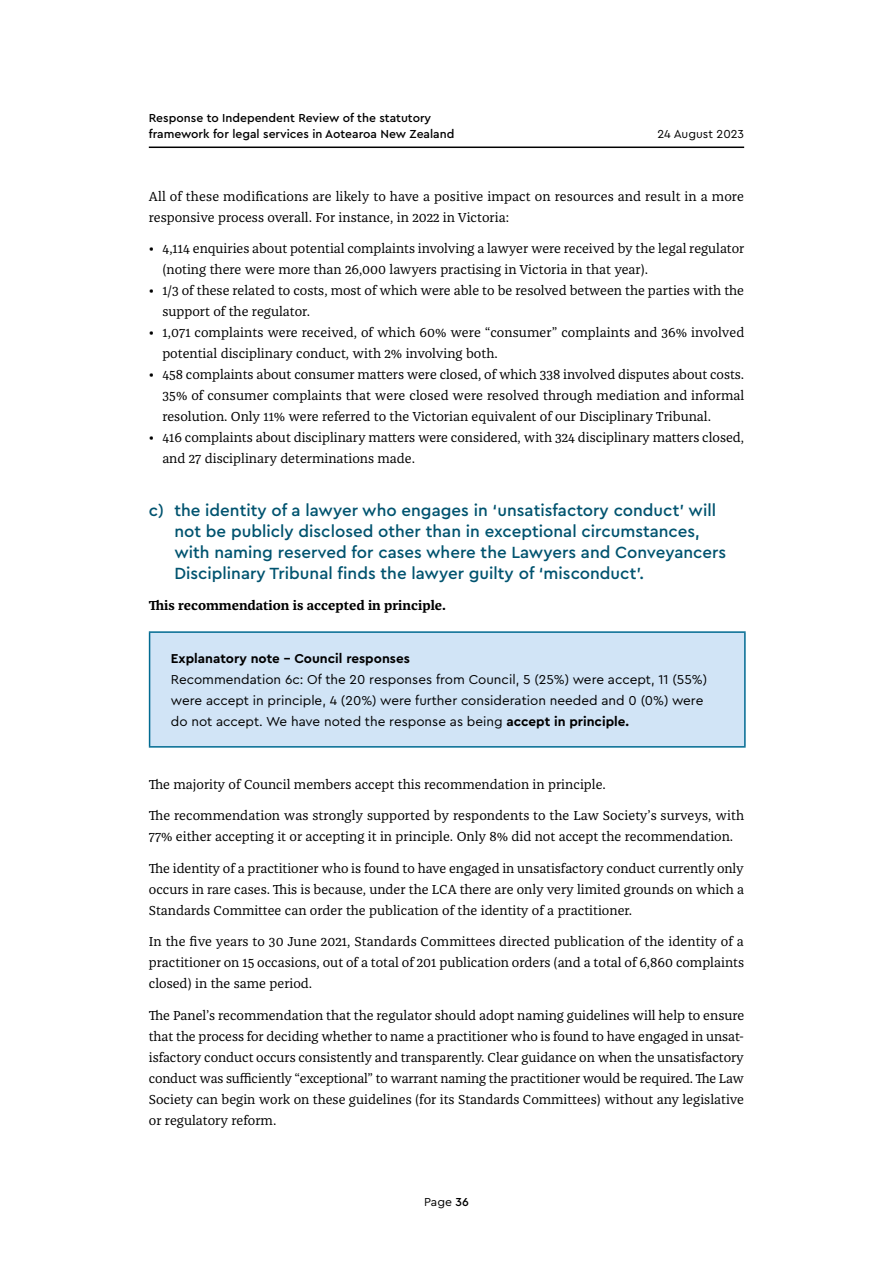
<style>
.page{position:relative;width:893px;height:1263px;background:#fff}
.page>*{position:absolute;margin:0;border:0;box-sizing:border-box;transform-origin:0 0}
.t1{font:500 16.95px/21px "Cera PRO";color:#00536f}
.Body__Serif{font:13.5px/21px "Franziska Pro";color:#000}
.Table_text{font:13.5px/21px "Cera PRO";color:#000}
.Body__Serif-2{font:700 13.5px "Franziska Pro";color:#000}
.Table_text-2{font:700 13.5px "Cera PRO";color:#000}
.t2{font:500 12.15px/15.8px "Cera PRO";color:#000}
.t3{font:12.15px "Cera PRO";color:#000}
.s1{font-weight:700}
.s2{font-weight:500}
</style>
<div class="page">
<hr style="left:149px;top:147px;width:595px;height:1px;background:#000">
<div style="left:150px;top:632px;width:595px;height:115px;background:#d1e4f6"></div>
<hr style="left:149px;top:631px;width:597px;height:2px;background:#006a91">
<hr style="left:149px;top:633px;width:1px;height:113px;background:#006a91">
<hr style="left:744px;top:633px;width:2px;height:113px;background:#006a91">
<hr style="left:149px;top:746px;width:597px;height:2px;background:#006a91">
<p class="t2" style="left:149px;top:109px;width:307px">Response to Independent Review of the statutory framework for legal services in Aotearoa New Zealand</p>
<p class="t3" style="left:657px;top:125px;width:88px">24 August 2023</p>
<p class="Body__Serif" style="left:149px;top:185px;width:597px">All of these modifications are likely to have a positive impact on resources and result in a more responsive process overall. For instance, in 2022 in Victoria:</p>
<p class="Body__Serif" style="left:162px;top:238px;width:584px;text-indent:-14px">• 4,114 enquiries about potential complaints involving a lawyer were received by the legal regulator (noting there were more than 26,000 lawyers practising in Victoria in that year).</p>
<p class="Body__Serif" style="left:162px;top:280px;width:583px;text-indent:-14px">• 1/3 of these related to costs, most of which were able to be resolved between the parties with the support of the regulator.</p>
<p class="Body__Serif" style="left:162px;top:322px;width:583px;text-indent:-14px">• 1,071 complaints were received, of which 60% were “consumer” complaints and 36% involved potential disciplinary conduct, with 2% involving both.</p>
<p class="Body__Serif" style="left:162px;top:364px;width:584px;text-align:justify;text-indent:-14px">• 458 complaints about consumer matters were closed, of which 338 involved disputes about costs.<br>35% of consumer complaints that were closed were resolved through mediation and informal resolution. Only 11% were referred to the Victorian equivalent of our Disciplinary Tribunal.</p>
<p class="Body__Serif" style="left:162px;top:427px;width:583px;text-indent:-14px">• 416 complaints about disciplinary matters were considered, with 324 disciplinary matters closed, and 27 disciplinary determinations made.</p>
<p class="t1" style="left:174px;top:499px;width:553px;text-indent:-26px">c) the identity of a lawyer who engages in ‘unsatisfactory conduct’ will not be publicly disclosed other than in exceptional circumstances, with naming reserved for cases where the Lawyers and Conveyancers Disciplinary Tribunal finds the lawyer guilty of ‘misconduct’.</p>
<p class="Body__Serif-2" style="left:149px;top:597px;width:299px">This recommendation is accepted in principle.</p>
<p class="Table_text-2" style="left:171px;top:649px;width:241px">Explanatory note – Council responses</p>
<p class="Table_text" style="left:171px;top:668px;width:538px">Recommendation 6c: Of the 20 responses from Council, 5 (25%) were accept, 11 (55%) were accept in principle, 4 (20%) were further consideration needed and 0 (0%) were do not accept. We have noted the response as being <span class="s1">accept in principle.</span></p>
<p class="Body__Serif" style="left:149px;top:773px;width:459px">The majority of Council members accept this recommendation in principle.</p>
<p class="Body__Serif" style="left:149px;top:805px;width:597px">The recommendation was strongly supported by respondents to the Law Society’s surveys, with<br>77% either accepting it or accepting it in principle. Only 8% did not accept the recommendation.</p>
<p class="Body__Serif" style="left:149px;top:857px;width:597px;text-align:justify">The identity of a practitioner who is found to have engaged in unsatisfactory conduct currently only occurs in rare cases. This is because, under the LCA there are only very limited grounds on which a Standards Committee can order the publication of the identity of a practitioner.</p>
<p class="Body__Serif" style="left:149px;top:931px;width:597px;text-align:justify">In the five years to 30 June 2021, Standards Committees directed publication of the identity of a practitioner on 15 occasions, out of a total of 201 publication orders (and a total of 6,860 complaints closed) in the same period.</p>
<p class="Body__Serif" style="left:149px;top:1004px;width:597px;text-align:justify">The Panel’s recommendation that the regulator should adopt naming guidelines will help to ensure that the process for deciding whether to name a practitioner who is found to have engaged in unsat&shy;isfactory conduct occurs consistently and transparently. Clear guidance on when the unsatisfactory conduct was sufficiently “exceptional” to warrant naming the practitioner would be required. The Law Society can begin work on these guidelines (for its Standards Committees) without any legislative or regulatory reform.</p>
<p class="t3" style="left:424px;top:1194px;width:46px">Page <span class="s2">36</span></p>
</div>
